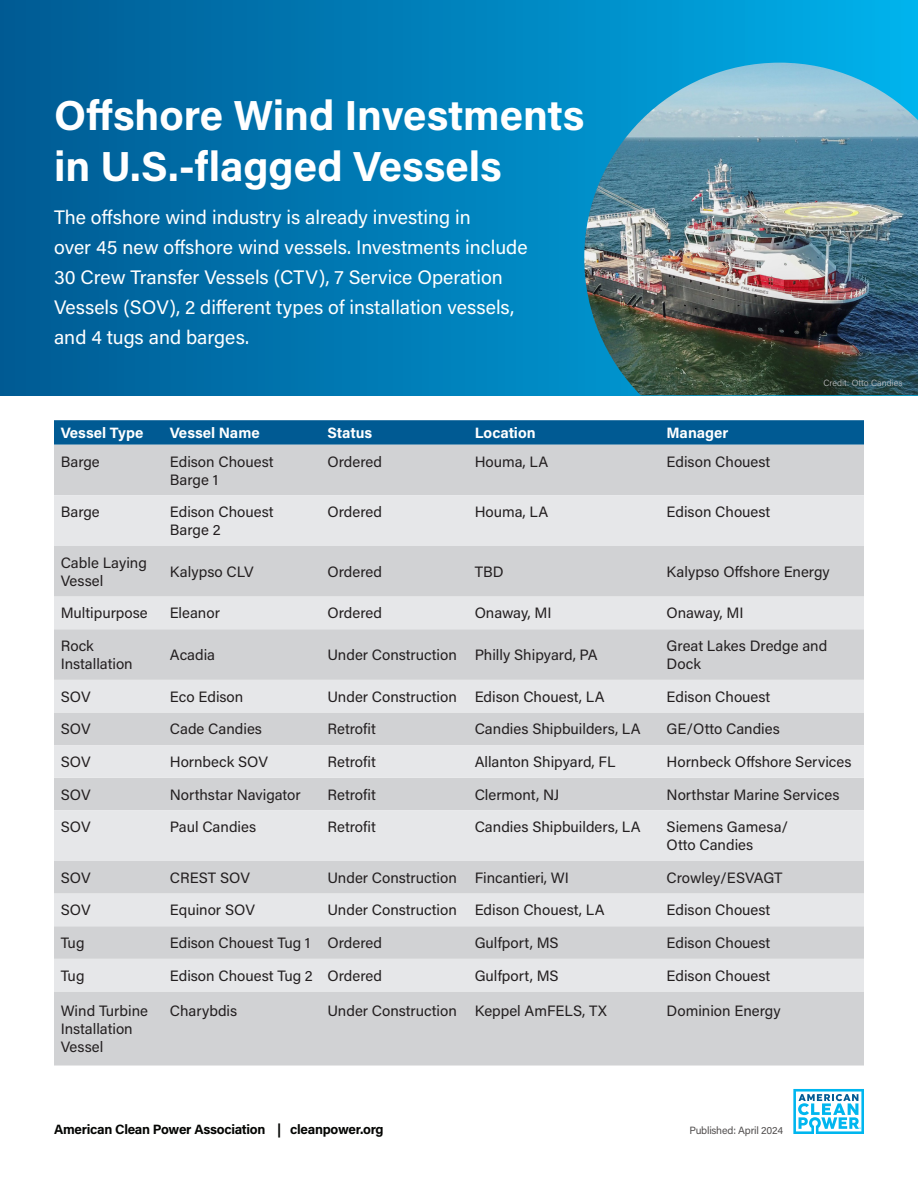
<style>
.page{position:relative;width:918px;height:1188px;background:#fff}
.page>*{position:absolute;margin:0;border:0;box-sizing:border-box;transform-origin:0 0}
.t1{font:700 42px/50.4px "Acumin Pro";color:#fff}
.t2{font:19.5px/30px "Acumin Pro";color:#fff}
.t3{font:15px/18px "Acumin Pro";color:#231f20}
.t4{font:700 15px "Acumin Pro";color:#fff}
.t5{font:700 13.5px "Acumin Pro";letter-spacing:-.02em;color:#040503}
.t6{font:10.5px "Acumin Pro";letter-spacing:-.02em;color:#524f4f}
.t7{font:300 9px "Acumin Pro";color:#bcbdc0}
</style>
<div class="page">
<div style="left:0;top:0;width:918px;height:395px;background:linear-gradient(to right,#005891,#00b1eb)"></div>
<img style="left:584px;top:63px;width:334px;height:332px">
<svg style="left:793px;top:1089px;width:71px;height:45px"></svg>
<svg style="left:54px;top:420px;width:810px;height:25px;background:#065d95"></svg>
<div style="left:54px;top:445px;width:810px;height:621px;background:#d1d2d4"></div>
<svg style="left:54px;top:495px;width:810px;height:496px;background:#dcdddf"></svg>
<p class="t1" style="left:54px;top:89px;width:532px">Offshore Wind Investments in U.S.-flagged Vessels</p>
<p class="t2" style="left:54px;top:202px;width:475px">The offshore wind industry is already investing in<br>over 45 new offshore wind vessels. Investments include 30 Crew Transfer Vessels (CTV), 7 Service Operation Vessels (SOV), 2 different types of installation vessels, and 4 tugs and barges.</p>
<p class="t7" style="left:824px;top:376px;width:81px">Credit: Otto Candies</p>
<p class="t4" style="left:61px;top:422px;width:84px">Vessel Type</p>
<p class="t4" style="left:170px;top:422px;width:91px">Vessel Name</p>
<p class="t4" style="left:328px;top:422px;width:46px">Status</p>
<p class="t4" style="left:475px;top:422px;width:62px">Location</p>
<p class="t4" style="left:667px;top:422px;width:63px">Manager</p>
<p class="t3" style="left:61px;top:452px;width:41px">Barge</p>
<p class="t3" style="left:170px;top:452px;width:105px">Edison Chouest<br>Barge 1</p>
<p class="t3" style="left:328px;top:452px;width:56px">Ordered</p>
<p class="t3" style="left:475px;top:452px;width:75px">Houma, LA</p>
<p class="t3" style="left:667px;top:452px;width:105px">Edison Chouest</p>
<p class="t3" style="left:61px;top:502px;width:41px">Barge</p>
<p class="t3" style="left:170px;top:502px;width:105px">Edison Chouest<br>Barge 2</p>
<p class="t3" style="left:328px;top:502px;width:56px">Ordered</p>
<p class="t3" style="left:475px;top:502px;width:75px">Houma, LA</p>
<p class="t3" style="left:667px;top:502px;width:105px">Edison Chouest</p>
<p class="t3" style="left:61px;top:553px;width:88px">Cable Laying<br>Vessel</p>
<p class="t3" style="left:170px;top:562px;width:85px">Kalypso CLV</p>
<p class="t3" style="left:328px;top:562px;width:56px">Ordered</p>
<p class="t3" style="left:475px;top:562px;width:30px">TBD</p>
<p class="t3" style="left:667px;top:562px;width:165px">Kalypso Offshore Energy</p>
<p class="t3" style="left:61px;top:604px;width:89px">Multipurpose</p>
<p class="t3" style="left:170px;top:604px;width:52px">Eleanor</p>
<p class="t3" style="left:328px;top:604px;width:56px">Ordered</p>
<p class="t3" style="left:475px;top:604px;width:79px">Onaway, MI</p>
<p class="t3" style="left:667px;top:604px;width:79px">Onaway, MI</p>
<p class="t3" style="left:61px;top:636px;width:74px">Rock<br>Installation</p>
<p class="t3" style="left:170px;top:645px;width:47px">Acadia</p>
<p class="t3" style="left:328px;top:645px;width:131px">Under Construction</p>
<p class="t3" style="left:475px;top:645px;width:125px">Philly Shipyard, PA</p>
<p class="t3" style="left:667px;top:636px;width:162px">Great Lakes Dredge and<br>Dock</p>
<p class="t3" style="left:61px;top:687px;width:31px">SOV</p>
<p class="t3" style="left:170px;top:687px;width:75px">Eco Edison</p>
<p class="t3" style="left:328px;top:687px;width:131px">Under Construction</p>
<p class="t3" style="left:475px;top:687px;width:132px">Edison Chouest, LA</p>
<p class="t3" style="left:667px;top:687px;width:105px">Edison Chouest</p>
<p class="t3" style="left:61px;top:719px;width:31px">SOV</p>
<p class="t3" style="left:170px;top:719px;width:94px">Cade Candies</p>
<p class="t3" style="left:328px;top:719px;width:50px">Retrofit</p>
<p class="t3" style="left:475px;top:719px;width:168px">Candies Shipbuilders, LA</p>
<p class="t3" style="left:667px;top:719px;width:115px">GE/Otto Candies</p>
<p class="t3" style="left:61px;top:752px;width:31px">SOV</p>
<p class="t3" style="left:170px;top:752px;width:100px">Hornbeck SOV</p>
<p class="t3" style="left:328px;top:752px;width:50px">Retrofit</p>
<p class="t3" style="left:475px;top:752px;width:142px">Allanton Shipyard, FL</p>
<p class="t3" style="left:667px;top:752px;width:186px">Hornbeck Offshore Services</p>
<p class="t3" style="left:61px;top:785px;width:31px">SOV</p>
<p class="t3" style="left:170px;top:785px;width:132px">Northstar Navigator</p>
<p class="t3" style="left:328px;top:785px;width:50px">Retrofit</p>
<p class="t3" style="left:475px;top:785px;width:86px">Clermont, NJ</p>
<p class="t3" style="left:667px;top:785px;width:174px">Northstar Marine Services</p>
<p class="t3" style="left:61px;top:817px;width:31px">SOV</p>
<p class="t3" style="left:170px;top:817px;width:88px">Paul Candies</p>
<p class="t3" style="left:328px;top:817px;width:50px">Retrofit</p>
<p class="t3" style="left:475px;top:817px;width:168px">Candies Shipbuilders, LA</p>
<p class="t3" style="left:667px;top:817px;width:123px">Siemens Gamesa/<br>Otto Candies</p>
<p class="t3" style="left:61px;top:868px;width:31px">SOV</p>
<p class="t3" style="left:170px;top:868px;width:82px">CREST SOV</p>
<p class="t3" style="left:328px;top:868px;width:131px">Under Construction</p>
<p class="t3" style="left:475px;top:868px;width:96px">Fincantieri, WI</p>
<p class="t3" style="left:667px;top:868px;width:118px">Crowley/ESVAGT</p>
<p class="t3" style="left:61px;top:901px;width:31px">SOV</p>
<p class="t3" style="left:170px;top:901px;width:87px">Equinor SOV</p>
<p class="t3" style="left:328px;top:901px;width:131px">Under Construction</p>
<p class="t3" style="left:475px;top:901px;width:132px">Edison Chouest, LA</p>
<p class="t3" style="left:667px;top:901px;width:105px">Edison Chouest</p>
<p class="t3" style="left:61px;top:933px;width:25px">Tug</p>
<p class="t3" style="left:170px;top:933px;width:142px">Edison Chouest Tug 1</p>
<p class="t3" style="left:328px;top:933px;width:56px">Ordered</p>
<p class="t3" style="left:475px;top:933px;width:86px">Gulfport, MS</p>
<p class="t3" style="left:667px;top:933px;width:105px">Edison Chouest</p>
<p class="t3" style="left:61px;top:966px;width:25px">Tug</p>
<p class="t3" style="left:170px;top:966px;width:145px">Edison Chouest Tug 2</p>
<p class="t3" style="left:328px;top:966px;width:56px">Ordered</p>
<p class="t3" style="left:475px;top:966px;width:86px">Gulfport, MS</p>
<p class="t3" style="left:667px;top:966px;width:105px">Edison Chouest</p>
<p class="t3" style="left:61px;top:1001px;width:89px">Wind Turbine<br>Installation<br>Vessel</p>
<p class="t3" style="left:170px;top:1001px;width:69px">Charybdis</p>
<p class="t3" style="left:328px;top:1001px;width:131px">Under Construction</p>
<p class="t3" style="left:475px;top:1001px;width:134px">Keppel AmFELS, TX</p>
<p class="t3" style="left:667px;top:1001px;width:115px">Dominion Energy</p>
<p class="t5" style="left:54px;top:1120px;width:331px">American Clean Power Association | cleanpower.org</p>
<p class="t6" style="left:689px;top:1123px;width:95px">Published: April 2024</p>
</div>
